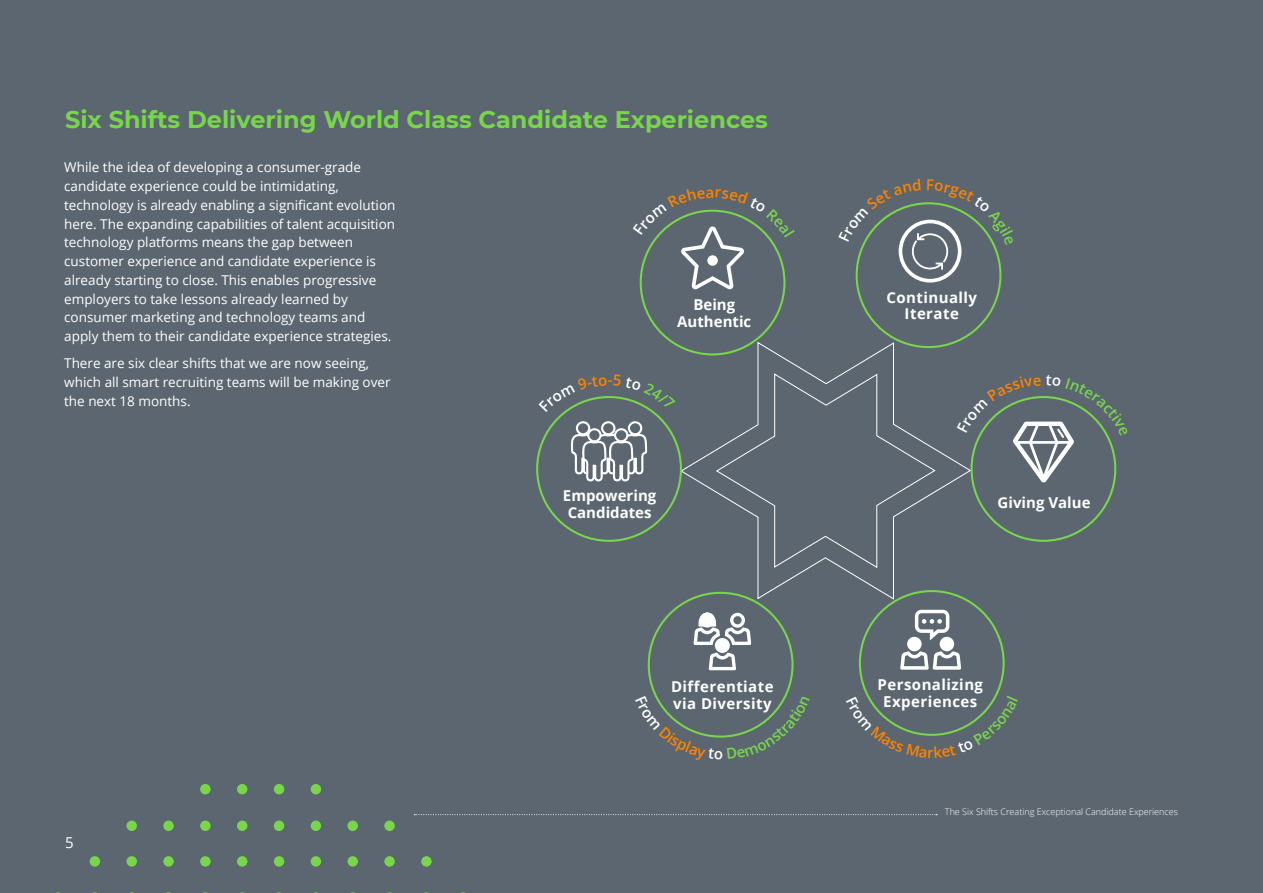
<style>
.page{position:relative;width:1263px;height:893px;background:#5b6670}
.page>*{position:absolute;margin:0;border:0;box-sizing:border-box;transform-origin:0 0}
.Section_Title{font:700 24px "Montserrat";color:#78d64b}
.FIG_TITLE{font:700 15px/16.5px "Open Sans";letter-spacing:.03em;color:#fff;text-align:center}
.FIG_TITLE-2{font:700 15px/16.5px "Open Sans";color:#fff;text-align:center}
.t1{font:15px "Open Sans";color:#fff}
.Body_Copy{font:13.5px/18.8px "Open Sans";color:#fff}
.t2{font:300 9px "Open Sans";color:#fff}
</style>
<div class="page">
<div style="left:421px;top:856px;width:11px;height:11px;background:#78d64b;border-radius:50%"></div>
<div style="left:384px;top:856px;width:11px;height:11px;background:#78d64b;border-radius:50%"></div>
<div style="left:347px;top:856px;width:11px;height:11px;background:#78d64b;border-radius:50%"></div>
<div style="left:311px;top:856px;width:10px;height:11px;background:#78d64b;border-radius:50%"></div>
<div style="left:274px;top:856px;width:10px;height:11px;background:#78d64b;border-radius:50%"></div>
<div style="left:237px;top:856px;width:10px;height:11px;background:#78d64b;border-radius:50%"></div>
<div style="left:200px;top:856px;width:11px;height:11px;background:#78d64b;border-radius:50%"></div>
<div style="left:163px;top:856px;width:11px;height:11px;background:#78d64b;border-radius:50%"></div>
<div style="left:126px;top:856px;width:11px;height:11px;background:#78d64b;border-radius:50%"></div>
<div style="left:90px;top:856px;width:10px;height:11px;background:#78d64b;border-radius:50%"></div>
<div style="left:384px;top:821px;width:11px;height:10px;background:#78d64b;border-radius:50%"></div>
<div style="left:347px;top:821px;width:11px;height:10px;background:#78d64b;border-radius:50%"></div>
<div style="left:311px;top:821px;width:10px;height:10px;background:#78d64b;border-radius:50%"></div>
<div style="left:274px;top:821px;width:10px;height:10px;background:#78d64b;border-radius:50%"></div>
<div style="left:237px;top:821px;width:10px;height:10px;background:#78d64b;border-radius:50%"></div>
<div style="left:200px;top:821px;width:11px;height:10px;background:#78d64b;border-radius:50%"></div>
<div style="left:163px;top:821px;width:11px;height:10px;background:#78d64b;border-radius:50%"></div>
<div style="left:126px;top:821px;width:11px;height:10px;background:#78d64b;border-radius:50%"></div>
<div style="left:311px;top:784px;width:10px;height:10px;background:#78d64b;border-radius:50%"></div>
<div style="left:274px;top:784px;width:10px;height:10px;background:#78d64b;border-radius:50%"></div>
<div style="left:237px;top:784px;width:10px;height:10px;background:#78d64b;border-radius:50%"></div>
<div style="left:200px;top:784px;width:11px;height:10px;background:#78d64b;border-radius:50%"></div>
<svg style="left:414px;top:814px;width:523px;height:1px"></svg>
<svg style="left:680px;top:342px;width:287px;height:257px"></svg>
<div style="left:628px;top:421px;width:14px;height:14px;border:2px solid #fff;border-radius:50%"></div>
<div style="left:601px;top:421px;width:14px;height:14px;border:2px solid #fff;border-radius:50%"></div>
<div style="left:576px;top:421px;width:14px;height:14px;border:2px solid #fff;border-radius:50%"></div>
<div style="left:614px;top:428px;width:14px;height:14px;border:2px solid #fff;border-radius:50%"></div>
<svg style="left:570px;top:432px;width:79px;height:110px"></svg>
<div style="left:588px;top:429px;width:12px;height:12px;background:#5b6670;border-radius:50%"></div>
<div style="left:587px;top:428px;width:15px;height:14px;border:2px solid #fff;border-radius:50%"></div>
<svg style="left:915px;top:610px;width:34px;height:30px"></svg>
<div style="left:907px;top:637px;width:15px;height:14px;background:#fff;border-radius:50%"></div>
<div style="left:940px;top:637px;width:14px;height:14px;background:#fff;border-radius:50%"></div>
<svg style="left:900px;top:651px;width:61px;height:19px"></svg>
<svg style="left:709px;top:653px;width:27px;height:17px"></svg>
<div style="left:715px;top:638px;width:15px;height:15px;background:#fff;border-radius:50%"></div>
<svg style="left:693px;top:613px;width:58px;height:32px"></svg>
<svg style="left:716px;top:374px;width:219px;height:194px"></svg>
<svg style="left:957px;top:375px;width:160px;height:108px"></svg>
<svg style="left:855px;top:202px;width:147px;height:80px"></svg>
<svg style="left:564px;top:396px;width:91px;height:16px"></svg>
<svg style="left:866px;top:695px;width:131px;height:41px"></svg>
<svg style="left:655px;top:696px;width:132px;height:42px"></svg>
<svg style="left:639px;top:209px;width:147px;height:80px"></svg>
<p class="Section_Title" style="left:65px;top:102px;width:704px">Six Shifts Delivering World Class Candidate Experiences</p>
<p class="Body_Copy" style="left:64px;top:158px;width:333px">While the idea of developing a consumer-grade candidate experience could be intimidating, technology is already enabling a significant evolution here. The expanding capabilities of talent acquisition technology platforms means the gap between customer experience and candidate experience is already starting to close. This enables progressive employers to take lessons already learned by consumer marketing and technology teams and apply them to their candidate experience strategies.</p>
<p class="Body_Copy" style="left:64px;top:354px;width:328px">There are six clear shifts that we are now seeing, which all smart recruiting teams will be making over the next 18 months.</p>
<p class="FIG_TITLE-2" style="left:677px;top:296px;width:76px">Being<br>Authentic</p>
<p class="t1" style="left:65px;top:832px;width:10px">5</p>
<p class="FIG_TITLE-2" style="left:563px;top:487px;width:95px">Empowering<br>Candidates</p>
<p class="FIG_TITLE" style="left:671px;top:678px;width:104px;text-align:left">Differentiate via Diversity</p>
<p class="FIG_TITLE" style="left:886px;top:289px;width:92px">Continually<br>Iterate</p>
<p class="FIG_TITLE-2" style="left:998px;top:494px;width:94px">Giving Value</p>
<p class="FIG_TITLE" style="left:877px;top:676px;width:107px">Personalizing<br>Experiences</p>
<p class="t2" style="left:945px;top:805px;width:234px">The Six Shifts Creating Exceptional Candidate Experiences</p>
</div>
